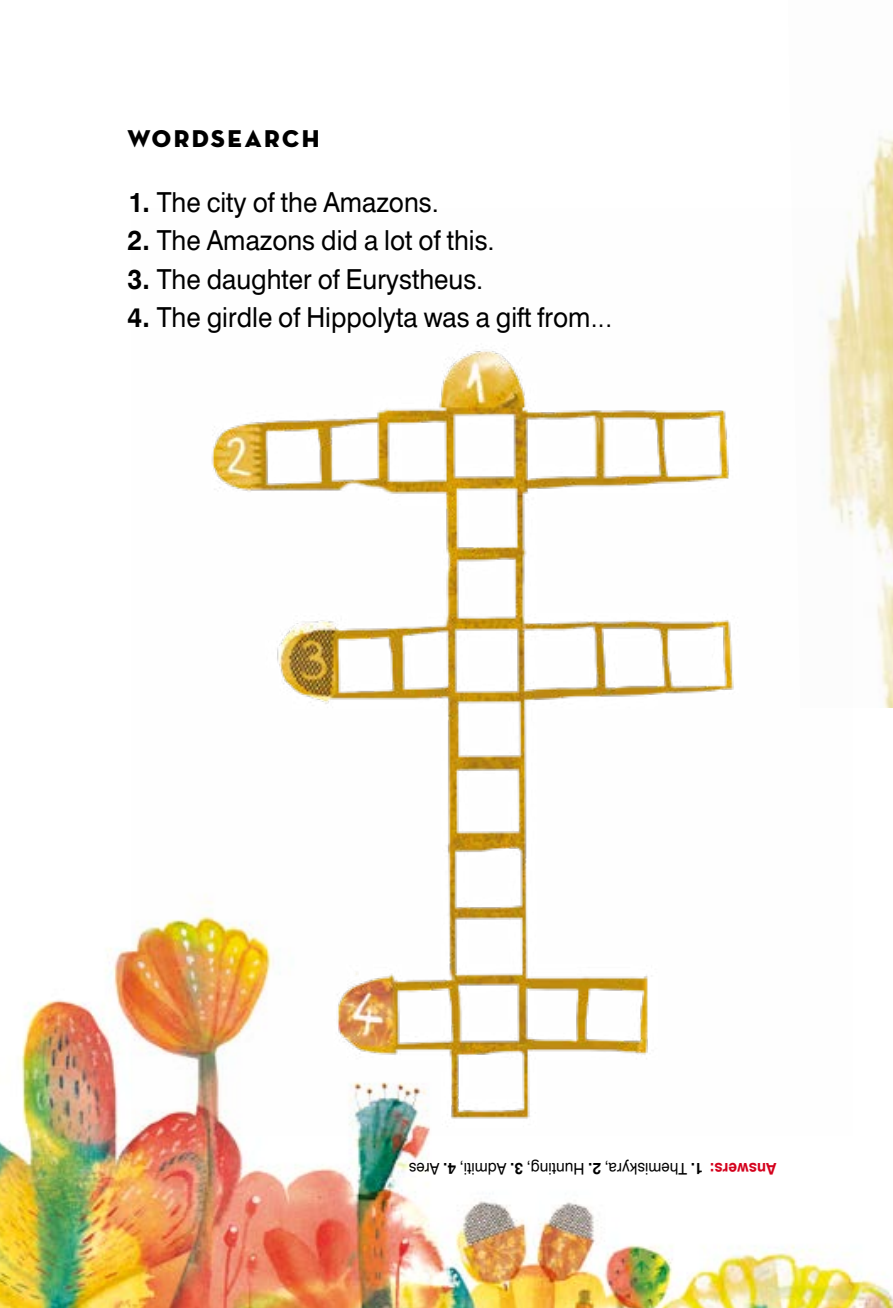
<style>
.page{position:relative;width:893px;height:1308px;background:#fff}
.page>*{position:absolute;margin:0;border:0;box-sizing:border-box;transform-origin:0 0}
.t1{font:27px "UB Helvetica";color:#000;scale:.95 1}
.t2{font:24.75px "Neutraface Display Titling";letter-spacing:.1em;color:#000}
.t3{font:15.75px "UB Helvetica";color:#000;scale:.95 1}
.s1{font-family:"UB Helvetica Bold"}
.s2{font-family:"UB Helvetica Bold";color:#d4021d}
</style>
<div class="page">
<img style="left:852px;top:136px;width:41px;height:572px">
<img style="left:0;top:948px;width:893px;height:359px">
<img style="left:131px;top:212px;width:721px;height:923px">
<p class="t2" style="left:128px;top:119px;width:194px">WORDSEARCH</p>
<p class="t1" style="left:128px;top:186px;width:329px"><span class="s1">1.</span> The city of the Amazons.</p>
<p class="t1" style="left:128px;top:224px;width:388px"><span class="s1">2.</span> The Amazons did a lot of this.</p>
<p class="t1" style="left:128px;top:263px;width:376px"><span class="s1">3.</span> The daughter of Eurystheus.</p>
<p class="t1" style="left:128px;top:301px;width:513px"><span class="s1">4.</span> The girdle of Hippolyta was a gift from…</p>
<p class="t3" style="left:777px;top:1178px;width:388px;rotate:-180deg"><span class="s2">Answers:</span> <span class="s1">1.</span> Themiskyra, <span class="s1">2.</span> Hunting, <span class="s1">3.</span> Admiti, <span class="s1">4.</span> Ares</p>
</div>
